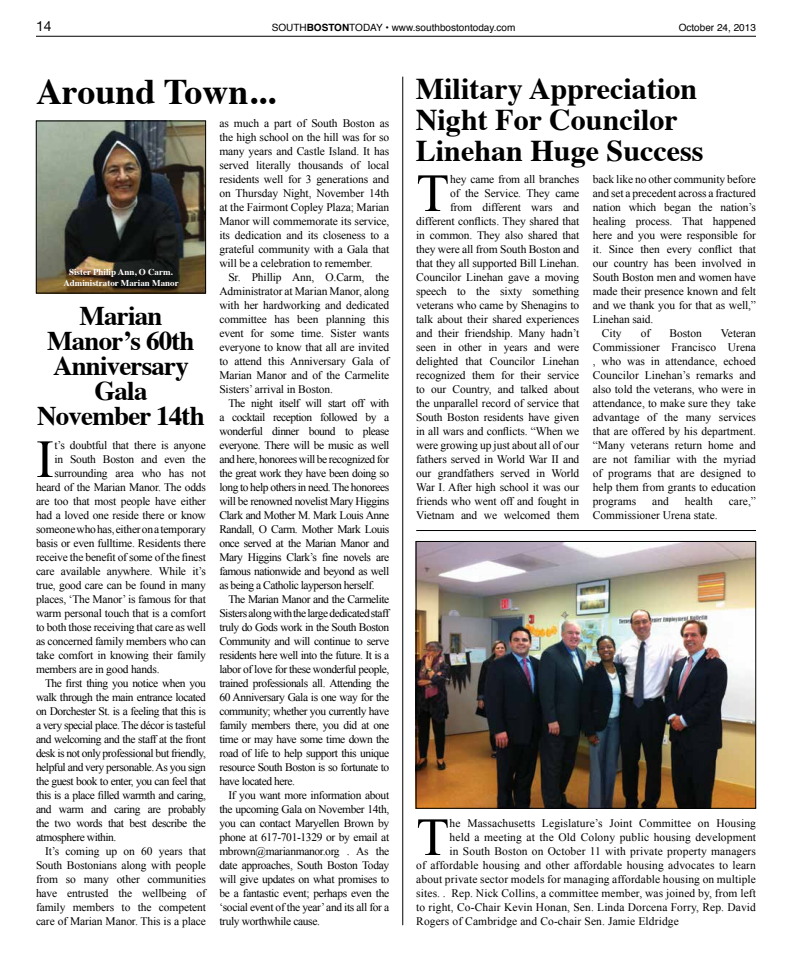
<style>
.page{position:relative;width:792px;height:972px;background:#fff}
.page>*{position:absolute;margin:0;border:0;box-sizing:border-box;transform-origin:0 0}
.t1{font:53.8px "Times New Roman";color:#000}
.t2{font:700 36px "Times";color:#000}
.t3{font:700 30.1px/31px "Times";color:#000}
.t4{font:700 27px/25px "Times";letter-spacing:-.03em;color:#000;text-align:center}
.t5{font:14px "Helvetica Neue";color:#000}
.t6{font:11.5px/14px "Times New Roman";letter-spacing:-.01em;color:#000;text-align:justify}
.t7{font:11.5px "Times New Roman";letter-spacing:.01em;color:#000}
.t8{font:11.5px "Times New Roman";letter-spacing:-.04em;color:#000}
.t9{font:10px "Helvetica";color:#000}
.t10{font:700 9px/10.8px "Times";color:#fff;text-align:center}
.s1{font-weight:700}
</style>
<div class="page">
<hr style="left:36px;top:36px;width:720px;height:1px;background:#000">
<img style="left:38px;top:123px;width:166px;height:168px">
<div style="left:36px;top:121px;width:170px;height:172px;border:1px solid #000"></div>
<hr style="left:402px;top:77px;width:1px;height:848px;background:#000">
<hr style="left:416px;top:530px;width:340px;height:1px;background:#000">
<img style="left:418px;top:543px;width:336px;height:264px">
<div style="left:416px;top:541px;width:340px;height:268px;border:1px solid #000"></div>
<p class="t5" style="left:36px;top:18px;width:17px">14</p>
<p class="t9" style="left:272px;top:20px;width:245px">SOUTH<span class="s1">BOSTON</span>TODAY • www.southbostontoday.com</p>
<p class="t9" style="left:679px;top:20px;width:79px">October 24, 2013</p>
<h2 class="t2" style="left:36px;top:57px;width:241px">Around Town...</h2>
<p class="t10" style="left:63px;top:266px;width:117px">Sister Philip Ann, O Carm.<br>Administrator Marian Manor</p>
<h3 class="t4" style="left:37px;top:300px;width:169px">Marian<br>Manor’s 60th<br>Anniversary<br>Gala<br>November 14th</h3>
<h1 class="t1" style="left:36px;top:423px;width:19px">I</h1>
<p class="t6" style="left:54px;top:438px;width:153px">t’s doubtful that there is anyone</p>
<p class="t6" style="left:54px;top:452px;width:153px">in South Boston and even the</p>
<p class="t6" style="left:54px;top:466px;width:153px">surrounding area who has not</p>
<p class="t6" style="left:36px;top:480px;width:171px">heard of the Marian Manor. The odds</p>
<p class="t6" style="left:36px;top:494px;width:171px">are too that most people have either</p>
<p class="t6" style="left:36px;top:508px;width:171px">had a loved one reside there or know</p>
<p class="t6" style="left:36px;top:522px;width:171px">someone who has, either on a temporary</p>
<p class="t6" style="left:36px;top:536px;width:171px">basis or even fulltime. Residents there</p>
<p class="t6" style="left:36px;top:550px;width:171px">receive the benefit of some of the finest</p>
<p class="t6" style="left:36px;top:564px;width:171px">care available anywhere. While it’s</p>
<p class="t6" style="left:36px;top:578px;width:171px">true, good care can be found in many</p>
<p class="t6" style="left:36px;top:592px;width:171px">places, ‘The Manor’ is famous for that</p>
<p class="t6" style="left:36px;top:606px;width:171px">warm personal touch that is a comfort</p>
<p class="t6" style="left:36px;top:620px;width:171px">to both those receiving that care as well</p>
<p class="t6" style="left:36px;top:634px;width:171px">as concerned family members who can</p>
<p class="t6" style="left:36px;top:648px;width:171px">take comfort in knowing their family</p>
<p class="t6" style="left:36px;top:662px;width:125px">members are in good hands.</p>
<p class="t8" style="left:45px;top:675px;width:162px">The first thing you notice when you</p>
<p class="t8" style="left:36px;top:689px;width:171px">walk through the main entrance located</p>
<p class="t8" style="left:36px;top:703px;width:171px">on Dorchester St. is a feeling that this is</p>
<p class="t8" style="left:36px;top:717px;width:171px">a very special place. The décor is tasteful</p>
<p class="t8" style="left:36px;top:731px;width:171px">and welcoming and the staff at the front</p>
<p class="t8" style="left:36px;top:745px;width:171px">desk is not only professional but friendly,</p>
<p class="t8" style="left:36px;top:759px;width:171px">helpful and very personable. As you sign</p>
<p class="t8" style="left:36px;top:773px;width:171px">the guest book to enter, you can feel that</p>
<p class="t8" style="left:36px;top:787px;width:171px">this is a place filled warmth and caring,</p>
<p class="t8" style="left:36px;top:801px;width:171px">and warm and caring are probably</p>
<p class="t8" style="left:36px;top:815px;width:171px">the two words that best describe the</p>
<p class="t8" style="left:36px;top:829px;width:82px">atmosphere within.</p>
<p class="t6" style="left:45px;top:844px;width:162px">It’s coming up on 60 years that</p>
<p class="t6" style="left:36px;top:858px;width:171px">South Bostonians along with people</p>
<p class="t6" style="left:36px;top:872px;width:171px">from so many other communities</p>
<p class="t6" style="left:36px;top:886px;width:171px">have entrusted the wellbeing of</p>
<p class="t6" style="left:36px;top:900px;width:171px">family members to the competent</p>
<p class="t6" style="left:36px;top:914px;width:171px">care of Marian Manor. This is a place</p>
<p class="t6" style="left:219px;top:116px;width:171px">as much a part of South Boston as the high school on the hill was for so many years and Castle Island. It has served literally thousands of local residents well for 3 generations and on Thursday Night, November 14th at the Fairmont Copley Plaza; Marian Manor will commemorate its service, its dedication and its closeness to a grateful community with a Gala that will be a celebration to remember.</p>
<p class="t6" style="left:219px;top:270px;width:171px;text-indent:9px">Sr. Phillip Ann, O.Carm, the Administrator at Marian Manor, along with her hardworking and dedicated committee has been planning this event for some time. Sister wants everyone to know that all are invited to attend this Anniversary Gala of Marian Manor and of the Carmelite Sisters’ arrival in Boston.</p>
<p class="t6" style="left:219px;top:396px;width:171px;text-indent:9px">The night itself will start off with a cocktail reception followed by a wonderful dinner bound to please everyone. There will be music as well and here, honorees will be recognized for the great work they have been doing so long to help others in need. The honorees will be renowned novelist Mary Higgins Clark and Mother M. Mark Louis Anne Randall, O Carm. Mother Mark Louis once served at the Marian Manor and Mary Higgins Clark’s fine novels are famous nationwide and beyond as well as being a Catholic layperson herself.</p>
<p class="t6" style="left:219px;top:592px;width:171px;text-indent:9px">The Marian Manor and the Carmelite Sisters along with the large dedicated staff truly do Gods work in the South Boston Community and will continue to serve residents here well into the future. It is a labor of love for these wonderful people, trained professionals all. Attending the 60 Anniversary Gala is one way for the community; whether you currently have family members there, you did at one time or may have some time down the road of life to help support this unique resource South Boston is so fortunate to have located here.</p>
<p class="t6" style="left:219px;top:788px;width:171px;text-indent:9px">If you want more information about the upcoming Gala on November 14th, you can contact Maryellen Brown by phone at 617-701-1329 or by email at mbrown@marianmanor.org . As the date approaches, South Boston Today will give updates on what promises to be a fantastic event; perhaps even the ‘social event of the year’ and its all for a truly worthwhile cause.</p>
<h3 class="t3" style="left:416px;top:70px;width:289px">Military Appreciation<br>Night For Councilor<br>Linehan Huge Success</h3>
<p class="t6" style="left:416px;top:172px;width:165px;text-align:right">hey came from all branches<br>of the Service. They came<br>from different wars and different conflicts. They shared that in common. They also shared that they were all from South Boston and that they all supported Bill Linehan.<br>Councilor Linehan gave a moving speech to the sixty something veterans who came by Shenagins to talk about their shared experiences and their friendship. Many hadn’t seen in other in years and were delighted that Councilor Linehan recognized them for their service to our Country, and talked about the unparallel record of service that<br>South Boston residents have given in all wars and conflicts. “When we were growing up just about all of our fathers served in World War II and our grandfathers served in World<br>War I. After high school it was our friends who went off and fought in<br>Vietnam and we welcomed them</p>
<h1 class="t1" style="left:416px;top:157px;width:34px">T</h1>
<p class="t6" style="left:593px;top:172px;width:165px">back like no other community before</p>
<p class="t6" style="left:593px;top:186px;width:165px">and set a precedent across a fractured</p>
<p class="t6" style="left:593px;top:200px;width:165px">nation which began the nation’s</p>
<p class="t6" style="left:593px;top:214px;width:165px">healing process. That happened</p>
<p class="t6" style="left:593px;top:228px;width:165px">here and you were responsible for</p>
<p class="t6" style="left:593px;top:242px;width:165px">it. Since then every conflict that</p>
<p class="t6" style="left:593px;top:256px;width:165px">our country has been involved in</p>
<p class="t6" style="left:593px;top:270px;width:165px">South Boston men and women have</p>
<p class="t6" style="left:593px;top:284px;width:165px">made their presence known and felt</p>
<p class="t6" style="left:593px;top:298px;width:165px">and we thank you for that as well,”</p>
<p class="t6" style="left:593px;top:312px;width:62px">Linehan said.</p>
<p class="t6" style="left:602px;top:326px;width:21px">City</p>
<p class="t6" style="left:641px;top:326px;width:11px">of</p>
<p class="t6" style="left:669px;top:326px;width:34px">Boston</p>
<p class="t6" style="left:593px;top:326px;width:165px;text-indent:128px">Veteran Commissioner Francisco Urena , who was in attendance, echoed Councilor Linehan’s remarks and also told the veterans, who were in attendance, to make sure they take advantage of the many services that are offered by his department. “Many veterans return home and are not familiar with the myriad of programs that are designed to help them from grants to education programs</p>
<p class="t6" style="left:652px;top:494px;width:18px">and</p>
<p class="t6" style="left:685px;top:494px;width:30px">health</p>
<p class="t6" style="left:729px;top:494px;width:29px">care,”</p>
<p class="t6" style="left:593px;top:508px;width:126px">Commissioner Urena state.</p>
<h1 class="t1" style="left:416px;top:801px;width:34px">T</h1>
<p class="t7" style="left:450px;top:815px;width:308px">he Massachusetts Legislature’s Joint Committee on Housing</p>
<p class="t7" style="left:450px;top:829px;width:308px">held a meeting at the Old Colony public housing development</p>
<p class="t7" style="left:450px;top:843px;width:308px">in South Boston on October 11 with private property managers</p>
<p class="t7" style="left:416px;top:857px;width:341px">of affordable housing and other affordable housing advocates to learn</p>
<p class="t7" style="left:416px;top:871px;width:341px">about private sector models for managing affordable housing on multiple</p>
<p class="t7" style="left:416px;top:885px;width:341px">sites. . Rep. Nick Collins, a committee member, was joined by, from left</p>
<p class="t7" style="left:416px;top:899px;width:341px">to right, Co-Chair Kevin Honan, Sen. Linda Dorcena Forry, Rep. David</p>
<p class="t7" style="left:416px;top:913px;width:264px">Rogers of Cambridge and Co-chair Sen. Jamie Eldridge</p>
</div>
